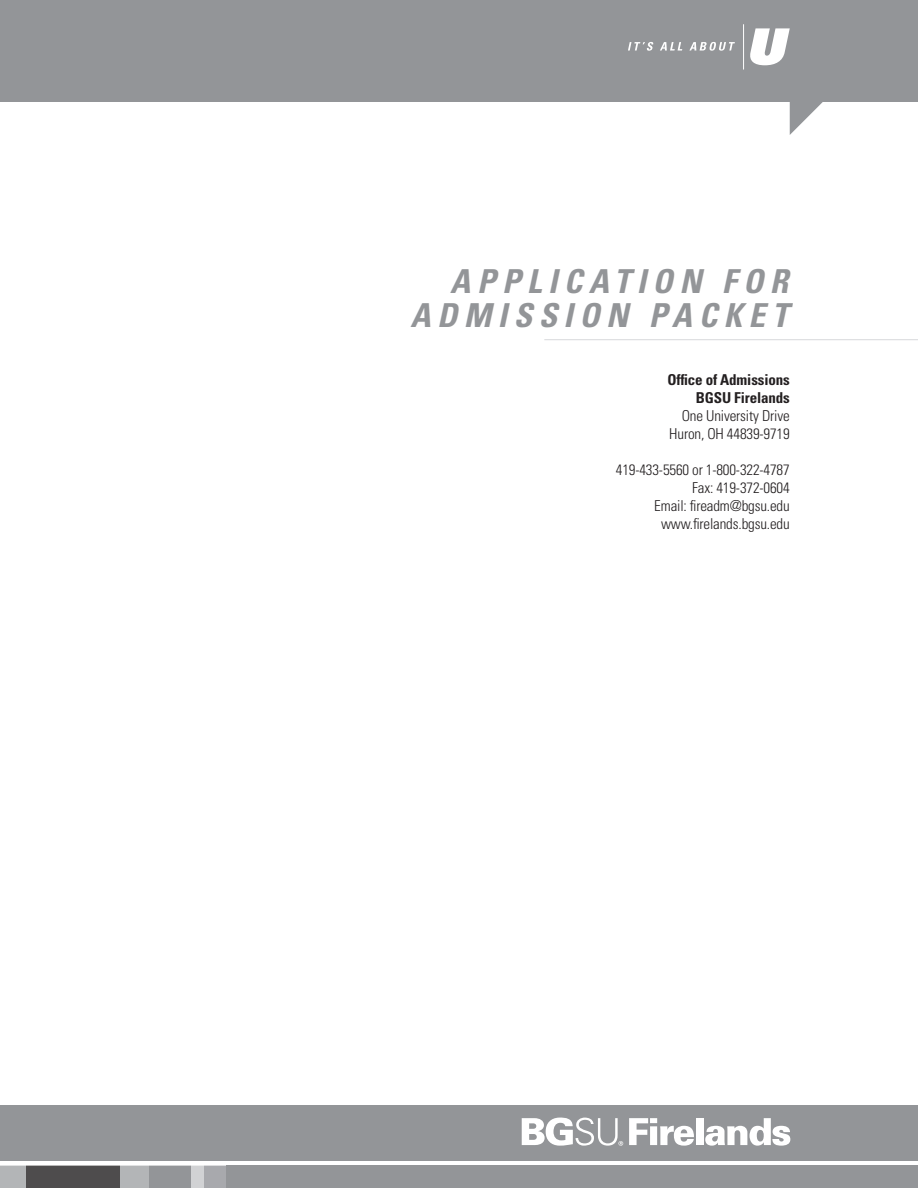
<style>
.page{position:relative;width:918px;height:1188px;background:#fff}
.page>*{position:absolute;margin:0;border:0;box-sizing:border-box;transform-origin:0 0}
.t1{font:italic 700 condensed 33px/34.5px "Univers LT Std";letter-spacing:.2em;color:#939598;text-align:right}
.t2{font:300 condensed 15px/18px "Univers LT Std";letter-spacing:-.01em;color:#231f20;text-align:right}
.t3{font:700 condensed 15px/18px "Univers LT Std";letter-spacing:-.01em;color:#231f20;text-align:right}
</style>
<div class="page">
<div style="left:0;top:0;width:918px;height:102px;background:#939598"></div>
<div style="left:0;top:1166px;width:151px;height:22px;background:#b3b5b7"></div>
<hr style="left:544px;top:339px;width:374px;height:1px;background:#dcdddf">
<div style="left:0;top:1106px;width:918px;height:55px;background:#939598"></div>
<svg style="left:629px;top:1118px;width:65px;height:28px"></svg>
<div style="left:696px;top:1118px;width:7px;height:27px;background:#fff"></div>
<svg style="left:705px;top:1118px;width:85px;height:28px"></svg>
<svg style="left:522px;top:1118px;width:101px;height:28px"></svg>
<div style="left:26px;top:1166px;width:94px;height:22px;background:#4e4c4d"></div>
<div style="left:149px;top:1166px;width:42px;height:22px;background:#939598"></div>
<div style="left:191px;top:1166px;width:18px;height:22px;background:#d1d2d4"></div>
<div style="left:204px;top:1166px;width:22px;height:22px;background:#a8a9ad"></div>
<div style="left:226px;top:1166px;width:692px;height:22px;background:#939598"></div>
<svg style="left:790px;top:102px;width:33px;height:33px"></svg>
<svg style="left:750px;top:28px;width:40px;height:37px"></svg>
<hr style="left:743px;top:24px;width:1px;height:46px;background:#fff">
<svg style="left:628px;top:42px;width:26px;height:9px"></svg>
<svg style="left:660px;top:42px;width:22px;height:9px"></svg>
<svg style="left:689px;top:42px;width:46px;height:9px"></svg>
<h1 class="t1" style="left:410px;top:264px;width:379px">APPLICATION FOR<br>ADMISSION PA CKET</h1>
<p class="t3" style="left:667px;top:370px;width:124px">Office of Admissions<br>BGSU Firelands</p>
<p class="t2" style="left:669px;top:406px;width:122px">One University Drive<br>Huron, OH 44839-9719</p>
<p class="t2" style="left:616px;top:460px;width:175px">419-433-5560 or 1-800-322-4787<br>Fax: 419-372-0604<br>Email: fireadm@bgsu.edu www.firelands.bgsu.edu</p>
</div>
